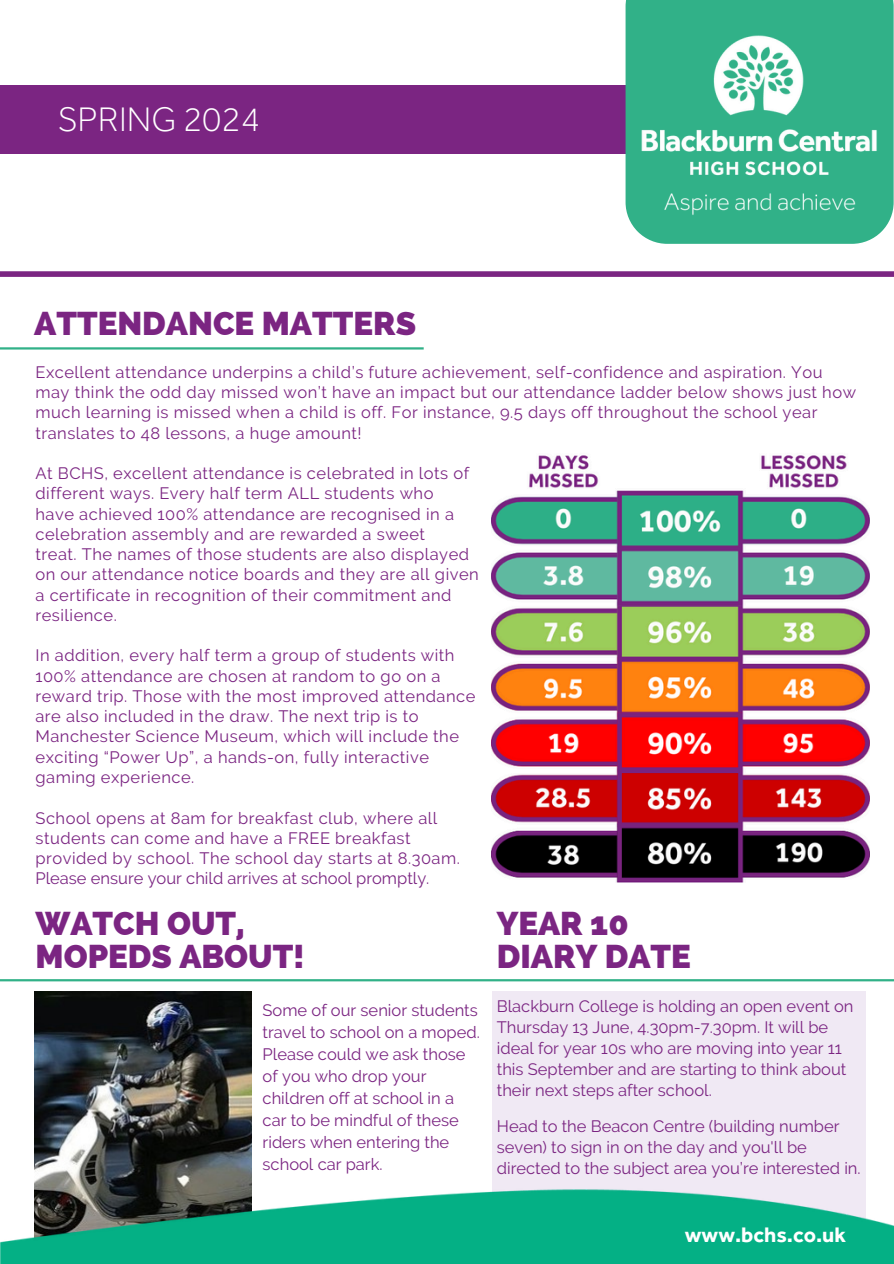
<style>
.page{position:relative;width:894px;height:1264px;background:#fff}
.page>*{position:absolute;margin:0;border:0;box-sizing:border-box;transform-origin:0 0}
.t1{font:300 35.25px "Effra";color:#fff}
.t2{font:800 33px/32.7px "Raleway";color:#7b2582}
.t3{font:700 21.75px "Effra";color:#fff}
.t4{font:16.5px/20.2px "Raleway";letter-spacing:.03em;color:#7b2582}
.t5{font:16.5px/21.9px "Raleway";color:#7b2582}
</style>
<div class="page">
<div style="left:0;top:85px;width:880px;height:69px;background:#7b2582"></div>
<div style="left:0;top:271px;width:893px;height:6px;background:#7b2582"></div>
<hr style="left:0;top:347px;width:423px;height:2px;background:#31b188">
<div style="left:625px;top:0;width:268px;height:12px;background:#31b188"></div>
<img style="left:625px;top:12px;width:268px;height:231px">
<hr style="left:0;top:979px;width:893px;height:2px;background:#31b188">
<img style="left:492px;top:455px;width:376px;height:428px">
<img style="left:34px;top:991px;width:217px;height:197px">
<div style="left:492px;top:991px;width:373px;height:235px;background:#f0e9f4"></div>
<img style="left:0;top:1188px;width:893px;height:75px">
<p class="t1" style="left:58px;top:97px;width:204px">SPRING 2024</p>
<p class="t2" style="left:34px;top:307px;width:383px">ATTENDANCE MATTERS</p>
<h2 class="t4" style="left:35px;top:362px;width:821px">Excellent attendance underpins a child’s future achievement, self-confidence and aspiration. You may think the odd day missed won’t have an impact but our attendance ladder below shows just how much learning is missed when a child is off. For instance, 9.5 days off throughout the school year translates to 48 lessons, a huge amount!</h2>
<h1 class="t4" style="left:35px;top:463px;width:435px">At BCHS, excellent attendance is celebrated in lots of</h1>
<p class="t4" style="left:35px;top:483px;width:399px">different ways. Every half term ALL students who</p>
<p class="t4" style="left:35px;top:503px;width:420px">have achieved 100% attendance are recognised in a</p>
<p class="t4" style="left:35px;top:524px;width:391px">celebration assembly and are rewarded a sweet</p>
<p class="t4" style="left:35px;top:544px;width:435px">treat. The names of those students are also displayed</p>
<p class="t4" style="left:35px;top:564px;width:444px">on our attendance notice boards and they are all given</p>
<p class="t4" style="left:35px;top:584px;width:417px">a certificate in recognition of their commitment and</p>
<p class="t4" style="left:35px;top:605px;width:83px">resilience.</p>
<p class="t4" style="left:35px;top:645px;width:441px">In addition, every half term a group of students with<br>100% attendance are chosen at random to go on a reward trip. Those with the most improved attendance</p>
<p class="t4" style="left:35px;top:706px;width:425px">are also included in the draw. The next trip is to Manchester Science Museum, which will include the exciting “Power Up”, a hands-on, fully interactive gaming experience.</p>
<p class="t4" style="left:35px;top:807px;width:403px">School opens at 8am for breakfast club, where all</p>
<p class="t4" style="left:35px;top:827px;width:376px">students can come and have a FREE breakfast</p>
<p class="t4" style="left:35px;top:848px;width:426px">provided by school. The school day starts at 8.30am.</p>
<p class="t5" style="left:35px;top:867px;width:395px">Please ensure your child arrives at school promptly.</p>
<p class="t2" style="left:35px;top:907px;width:270px">WATCH OUT,<br>MOPEDS ABOUT!</p>
<p class="t2" style="left:496px;top:907px;width:195px">YEAR 10<br>DIARY DATE</p>
<p class="t5" style="left:496px;top:995px;width:358px;line-height:21px">Blackburn College is holding an open event on Thursday 13 June, 4.30pm-7.30pm. It will be ideal for year 10s who are moving into year 11 this September and are starting to think about their next steps after school.</p>
<p class="t5" style="left:496px;top:1115px;width:365px;line-height:21px">Head to the Beacon Centre (building number seven) to sign in on the day and you'll be directed to the subject area you’re interested in.</p>
<p class="t5" style="left:262px;top:999px;width:219px">Some of our senior students travel to school on a moped.<br>Please could we ask those of you who drop your children off at school in a car to be mindful of these riders when entering the school car park.</p>
<h1 class="t3" style="left:684px;top:1221px;width:163px">www.bchs.co.uk</h1>
</div>
